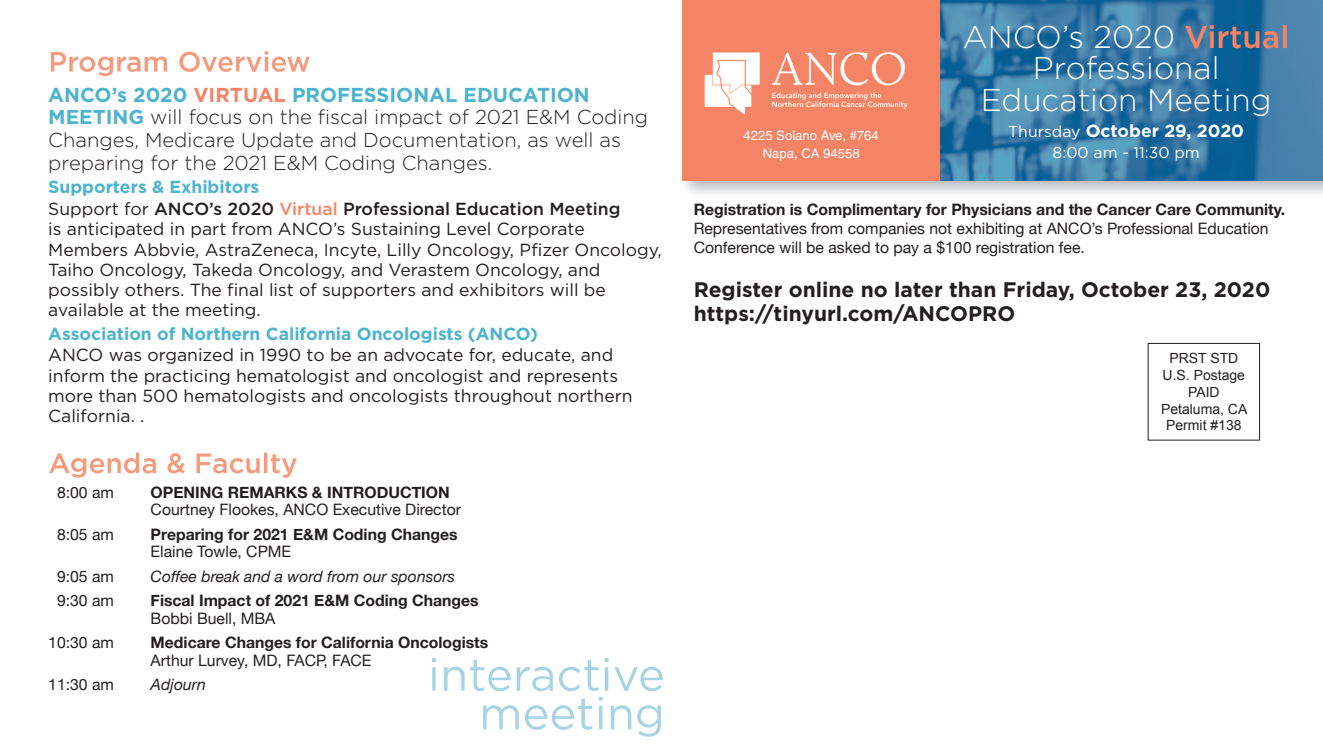
<style>
.page{position:relative;width:1323px;height:756px;background:#fff}
.page>*{position:absolute;margin:0;border:0;box-sizing:border-box;transform-origin:0 0}
.t1{font:300 31.5px/31.5px "Gotham";color:#fff;text-align:center}
.t2{font:700 21px/24.5px "Gotham";color:#231f20}
.t3{font:300 20.12px/22.8px "Gotham";color:#231f20}
.t4{font:17.5px/20.1px "Gotham";color:#231f20}
.t5{font:700 17.5px "Gotham";color:#4db3cf}
.t6{font:500 17.5px "Gotham HTF";color:#231f20}
.t7{font:700 17.5px "Gotham HTF";color:#fff}
.t8{font:15.75px/19.2px "Helvetica Neue";color:#231f20}
.t9{font:700 15.75px "Helvetica Neue";color:#231f20}
.t10{font:italic 15.75px "Helvetica Neue";color:#231f20}
.t11{font:15.75px "Gotham HTF";color:#fff}
.t12{font:14px/16.8px "Arial";color:#231f20;text-align:center}
.t13{font:13.12px/17.5px "Helvetica";color:#fff;text-align:center}
.s1{font-weight:700;color:#4db3cf}
.s2{font-weight:700;color:#f48465}
.s3{font-family:"Gotham";font-weight:400}
.s4{color:#f48465}
.s5{font-family:"Gotham HTF";font-weight:500;color:#f48465}
.s6{font-weight:400;font-size:15.75px}
</style>
<div class="page">
<img style="left:940px;top:0;width:383px;height:181px">
<div style="left:682px;top:0;width:258px;height:181px;background:#f48465"></div>
<img style="left:704px;top:52px;width:204px;height:63px">
<svg style="left:51px;top:51px;width:235px;height:25px"></svg>
<svg style="left:49px;top:453px;width:231px;height:25px"></svg>
<svg style="left:432px;top:658px;width:231px;height:33px"></svg>
<svg style="left:483px;top:697px;width:178px;height:40px"></svg>
<div style="left:1148px;top:343px;width:112px;height:98px;border:1px solid #231f20"></div>
<p class="t3" style="left:48px;top:83px;width:601px"><span class="s1">ANCO’s 2020</span> <span class="s2">VIRTUAL</span> <span class="s1">PROFESSIONAL EDUCATION MEETING</span> will focus on the fiscal impact of 2021 E&amp;M Coding Changes, Medicare Update and Documentation, as well as preparing for the 2021 E&amp;M Coding Changes.</p>
<p class="t5" style="left:48px;top:177px;width:213px">Supporters &amp; Exhibitors</p>
<p class="t6" style="left:48px;top:199px;width:574px"><span class="s3">Support for</span> ANCO’s 2020 <span class="s4">Virtual</span> Professional Education Meeting</p>
<p class="t4" style="left:48px;top:219px;width:615px">is anticipated in part from ANCO’s Sustaining Level Corporate Members Abbvie, AstraZeneca, Incyte, Lilly Oncology, Pfizer Oncology, Taiho Oncology, Takeda Oncology, and Verastem Oncology, and possibly others. The final list of supporters and exhibitors will be available at the meeting.</p>
<p class="t5" style="left:48px;top:323px;width:491px">Association of Northern California Oncologists (ANCO)</p>
<p class="t4" style="left:48px;top:345px;width:586px">ANCO was organized in 1990 to be an advocate for, educate, and inform the practicing hematologist and oncologist and represents more than 500 hematologists and oncologists throughout northern California. .</p>
<p class="t8" style="left:57px;top:483px;width:58px">8:00 am</p>
<p class="t9" style="left:151px;top:480px;width:301px">OPENING REMARKS &amp; INTRODUCTION</p>
<p class="t8" style="left:151px;top:501px;width:312px">Courtney Flookes, ANCO Executive Director</p>
<p class="t8" style="left:57px;top:525px;width:58px">8:05 am</p>
<p class="t9" style="left:151px;top:522px;width:308px">Preparing for 2021 E&amp;M Coding Changes</p>
<p class="t8" style="left:151px;top:543px;width:142px">Elaine Towle, CPME</p>
<p class="t8" style="left:57px;top:567px;width:58px">9:05 am</p>
<p class="t10" style="left:151px;top:565px;width:306px">Coffee break and a word from our sponsors</p>
<p class="t8" style="left:57px;top:592px;width:58px">9:30 am</p>
<p class="t9" style="left:151px;top:588px;width:330px">Fiscal Impact of 2021 E&amp;M Coding Changes</p>
<p class="t8" style="left:151px;top:609px;width:126px">Bobbi Buell, MBA</p>
<p class="t8" style="left:48px;top:634px;width:67px">10:30 am</p>
<p class="t9" style="left:151px;top:630px;width:339px">Medicare Changes for California Oncologists</p>
<p class="t8" style="left:151px;top:651px;width:222px">Arthur Lurvey, MD, FACP, FACE</p>
<p class="t8" style="left:48px;top:676px;width:67px">11:30 am</p>
<p class="t10" style="left:151px;top:673px;width:57px">Adjourn</p>
<p class="t13" style="left:743px;top:127px;width:137px">4225 Solano Ave, #764<br>Napa, CA 94558</p>
<h1 class="t1" style="left:963px;top:21px;width:328px">ANCO’s 2020 <span class="s5">Virtual<br></span>Professional<br>Education Meeting</h1>
<p class="t7" style="left:1008px;top:121px;width:237px"><span class="s6">Thursday</span> October 29, 2020</p>
<p class="t11" style="left:1052px;top:144px;width:149px">8:00 am - 11:30 pm</p>
<p class="t9" style="left:694px;top:197px;width:593px">Registration is Complimentary for Physicians and the Cancer Care Community.</p>
<p class="t8" style="left:694px;top:220px;width:576px">Representatives from companies not exhibiting at ANCO’s Professional Education<br>Conference will be asked to pay a $100 registration fee.</p>
<p class="t2" style="left:694px;top:277px;width:578px">Register online no later than Friday, October 23, 2020 https://tinyurl.com/ANCOPRO</p>
<p class="t12" style="left:1161px;top:350px;width:88px">PRST STD<br>U.S. Postage<br>PAID<br>Petaluma, CA<br>Permit #138</p>
</div>
